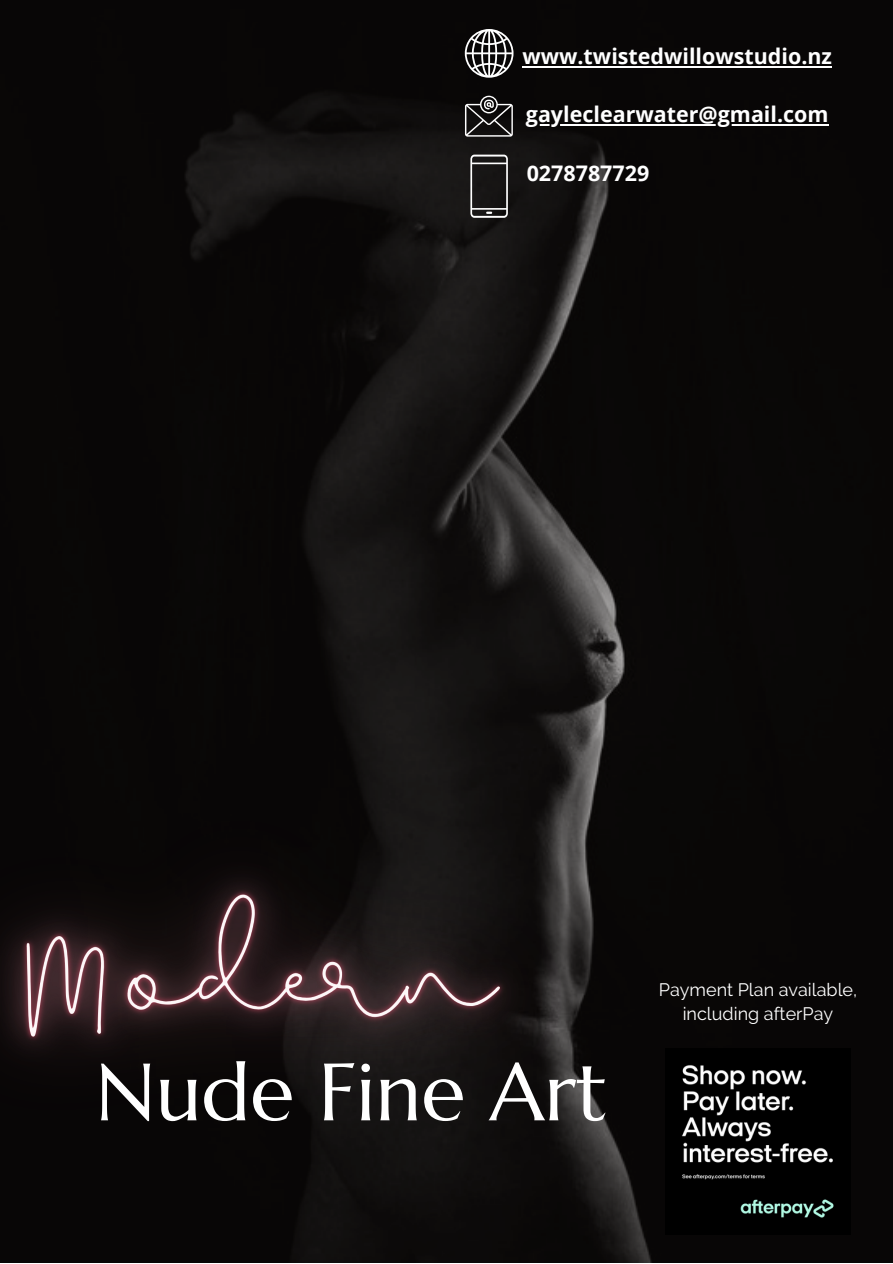
<style>
.page{position:relative;width:893px;height:1264px;background:#fff}
.page>*{position:absolute;margin:0;border:0;box-sizing:border-box;transform-origin:0 0}
.t1{font:81px "Marcellus";color:#fff}
.t2{font:700 21.45px "Open Sans";color:#fff}
.t3{font:18px/24.8px "Raleway";color:#fff;text-align:center}
</style>
<div class="page">
<img style="left:0;top:0;width:892px;height:1262px">
<svg style="left:465px;top:29px;width:48px;height:48px"></svg>
<svg style="left:465px;top:95px;width:48px;height:42px;background:#434141"></svg>
<svg style="left:470px;top:155px;width:37px;height:62px;background:#3b3a39"></svg>
<img style="left:677px;top:1048px;width:173px;height:186px">
<img style="left:0;top:716px;width:677px;height:546px">
<hr style="left:522px;top:66px;width:310px;height:1px;background:#fff">
<hr style="left:526px;top:124px;width:302px;height:2px;background:#fff">
<p class="t2" style="left:522px;top:41px;width:311px">www.twistedwillowstudio.nz</p>
<p class="t2" style="left:526px;top:99px;width:304px">gayleclearwater@gmail.com</p>
<p class="t2" style="left:526px;top:158px;width:124px">0278787729</p>
<p class="t1" style="left:96px;top:1041px;width:513px">Nude Fine Art</p>
<p class="t3" style="left:658px;top:976px;width:200px">Payment Plan available, including afterPay</p>
</div>
